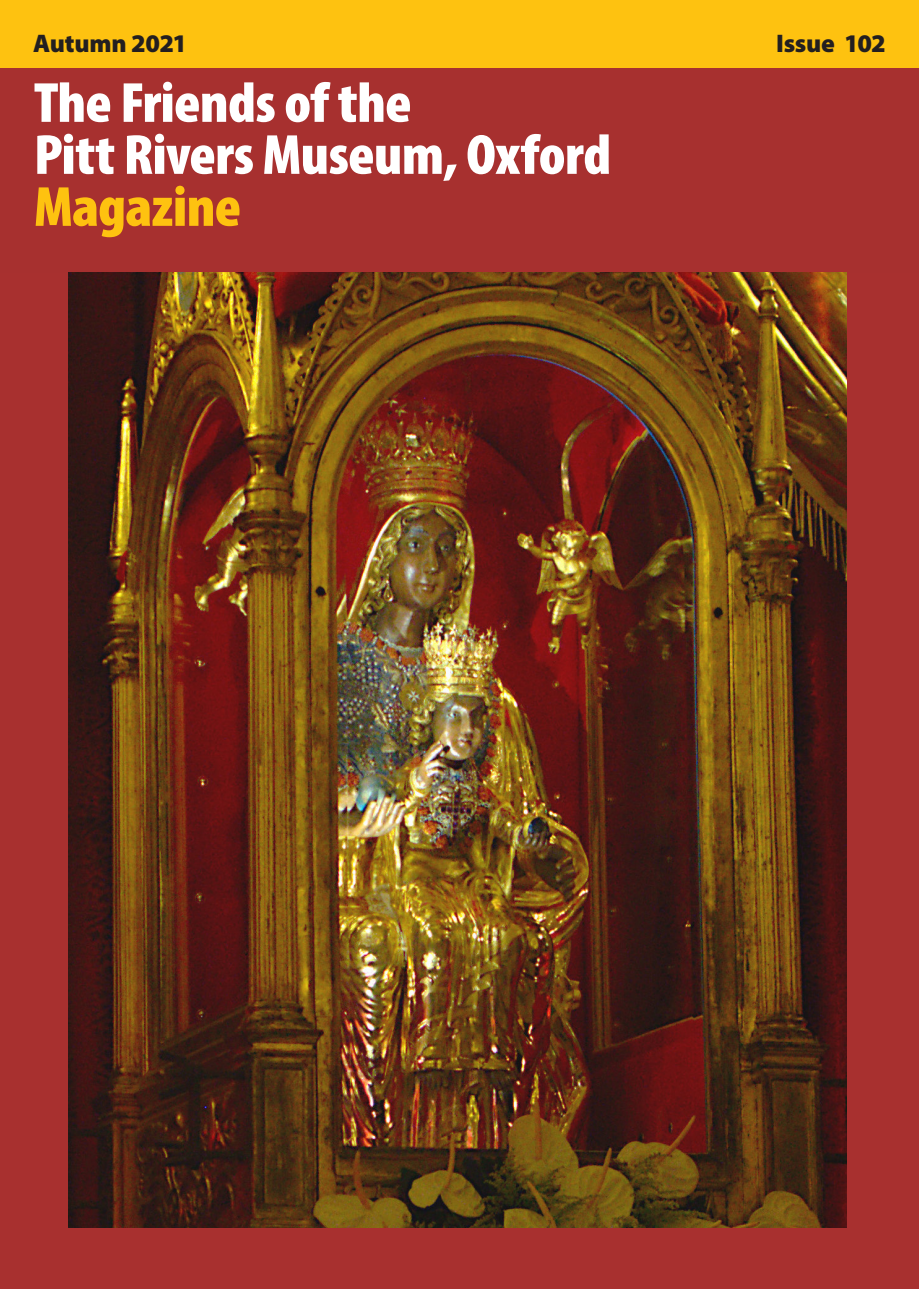
<style>
.page{position:relative;width:919px;height:1289px;background:#fff}
.page>*{position:absolute;margin:0;border:0;box-sizing:border-box;transform-origin:0 0}
.t1{font:900 condensed 57px "Myriad Pro";letter-spacing:-.01em;color:#fff;scale:1.05 1}
.t2{font:900 condensed 57px "Myriad Pro";letter-spacing:-.015em;color:#fec210;scale:1.05 1}
.t3{font:900 25.5px "Myriad Pro";letter-spacing:-.01em;color:#231f20}
.t4{font:12.9px "Myriad Pro";color:#231f20}
</style>
<div class="page">
<div style="left:0;top:250px;width:918px;height:1038px;background:#a8302f"></div>
<div style="left:0;top:0;width:918px;height:68px;background:#fec210"></div>
<div style="left:0;top:68px;width:918px;height:204px;background:#a7302f"></div>
<img style="left:69px;top:272px;width:777px;height:955px">
<p class="t4" style="left:822px;top:30px;width:8px">7</p>
<p class="t3" style="left:33px;top:26px;width:155px">Autumn 2021</p>
<p class="t3" style="left:776px;top:26px;width:111px">Issue 102</p>
<p class="t1" style="left:34px;top:66px;width:361px">The Friends of the</p>
<p class="t1" style="left:34px;top:118px;width:551px">Pitt Rivers Museum, Oxford</p>
<p class="t2" style="left:34px;top:170px;width:199px">Magazine</p>
</div>
